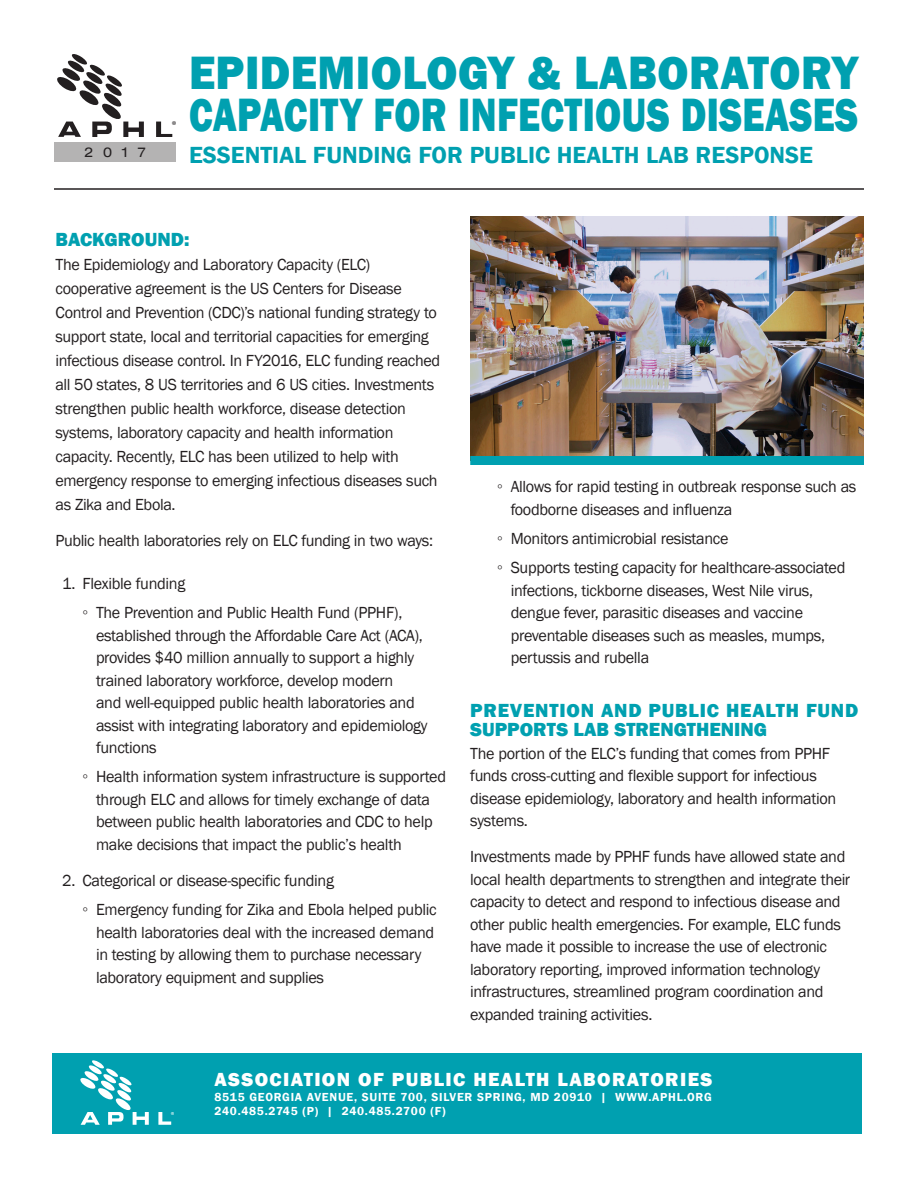
<style>
.page{position:relative;width:918px;height:1188px;background:#fff}
.page>*{position:absolute;margin:0;border:0;box-sizing:border-box;transform-origin:0 0}
.Hill_Day-Title{font:800 48.15px/42px "Franklin Gothic";letter-spacing:.01em;color:#00a0b0;scale:.93 1}
.Hill_Day-Subtitle{font:600 24px "Franklin Gothic";color:#00a0b0}
.Hill_Day-Header{font:800 19.5px/19.5px "Franklin Gothic";letter-spacing:.04em;color:#00a0b0}
.Hill_Day-Bottom_bar{font:800 19.5px "Franklin Gothic";letter-spacing:.07em;color:#fff}
.Hill_Day-Header-2{font:800 19.5px "Franklin Gothic";color:#00a0b0}
.Hill_Day-Body{font:16.5px/22.5px "Franklin Gothic";letter-spacing:-.02em;color:#231f20}
.Hill_Day-Logo_Date{font:expanded 13.5px "Helvetica Neue LT Std";color:#231f20}
.Hill_Day-BottomBar_a{font:600 12px "Franklin Gothic";letter-spacing:.06em;color:#fff}
.t1{font:11.4px "Myriad Pro";color:#231f20}
.t2{font:8.7px "Myriad Pro";color:#fff}
</style>
<div class="page">
<hr style="left:54px;top:188px;width:810px;height:2px;background:#231f20">
<img style="left:470px;top:216px;width:394px;height:240px">
<div style="left:470px;top:456px;width:394px;height:9px;background:#00a0b0"></div>
<div style="left:52px;top:1053px;width:810px;height:81px;background:#00a0b0"></div>
<svg style="left:158px;top:1112px;width:13px;height:13px"></svg>
<svg style="left:80px;top:1060px;width:69px;height:65px"></svg>
<div style="left:54px;top:143px;width:122px;height:19px;background:#b4b3b3"></div>
<svg style="left:156px;top:122px;width:16px;height:15px"></svg>
<svg style="left:57px;top:54px;width:87px;height:83px"></svg>
<p class="Hill_Day-Logo_Date" style="left:84px;top:144px;width:63px">2 0 1 7</p>
<p class="t1" style="left:172px;top:118px;width:6px">®</p>
<p class="Hill_Day-Title" style="left:189px;top:51px;width:721px">EPIDEMIOLOGY &amp; LABORATORY<br>CAPACITY FOR INFECTIOUS DISEASES</p>
<p class="Hill_Day-Subtitle" style="left:189px;top:140px;width:626px">ESSENTIAL FUNDING FOR PUBLIC HEALTH LAB RESPONSE</p>
<p class="Hill_Day-Header-2" style="left:56px;top:227px;width:135px">BACKGROUND:</p>
<p class="Hill_Day-Body" style="left:56px;top:253px;width:386px;line-height:24px">The Epidemiology and Laboratory Capacity (ELC) cooperative agreement is the US Centers for Disease Control and Prevention (CDC)’s national funding strategy to support state, local and territorial capacities for emerging infectious disease control. In FY2016, ELC funding reached all 50 states, 8 US territories and 6 US cities. Investments strengthen public health workforce, disease detection systems, laboratory capacity and health information capacity. Recently, ELC has been utilized to help with emergency response to emerging infectious diseases such as Zika and Ebola.</p>
<p class="Hill_Day-Body" style="left:56px;top:530px;width:379px">Public health laboratories rely on ELC funding in two ways:</p>
<p class="Hill_Day-Body" style="left:62px;top:572px;width:125px">1. Flexible funding</p>
<p class="Hill_Day-Body" style="left:96px;top:602px;width:333px;text-indent:-14px">◦ The Prevention and Public Health Fund (PPHF), established through the Affordable Care Act (ACA), provides $40 million annually to support a highly trained laboratory workforce, develop modern<br>and well-equipped public health laboratories and assist with integrating laboratory and epidemiology functions</p>
<p class="Hill_Day-Body" style="left:96px;top:766px;width:352px;text-indent:-14px">◦ Health information system infrastructure is supported through ELC and allows for timely exchange of data between public health laboratories and CDC to help make decisions that impact the public’s health</p>
<p class="Hill_Day-Body" style="left:62px;top:869px;width:273px">2. Categorical or disease-specific funding</p>
<p class="Hill_Day-Body" style="left:96px;top:899px;width:342px;text-indent:-14px">◦ Emergency funding for Zika and Ebola helped public health laboratories deal with the increased demand in testing by allowing them to purchase necessary laboratory equipment and supplies</p>
<p class="Hill_Day-Body" style="left:511px;top:476px;width:347px;text-indent:-14px">◦ Allows for rapid testing in outbreak response such as foodborne diseases and influenza</p>
<p class="Hill_Day-Body" style="left:497px;top:528px;width:233px">◦ Monitors antimicrobial resistance</p>
<p class="Hill_Day-Body" style="left:511px;top:557px;width:336px;text-indent:-14px">◦ Supports testing capacity for healthcare-associated infections, tickborne diseases, West Nile virus, dengue fever, parasitic diseases and vaccine preventable diseases such as measles, mumps, pertussis and rubella</p>
<p class="Hill_Day-Header" style="left:470px;top:700px;width:390px">PREVENTION AND PUBLIC HEALTH FUND<br>SUPPORTS LAB STRENGTHENING</p>
<p class="Hill_Day-Body" style="left:470px;top:742px;width:367px">The portion of the ELC’s funding that comes from PPHF funds cross-cutting and flexible support for infectious disease epidemiology, laboratory and health information systems.</p>
<p class="Hill_Day-Body" style="left:470px;top:846px;width:381px">Investments made by PPHF funds have allowed state and local health departments to strengthen and integrate their capacity to detect and respond to infectious disease and other public health emergencies. For example, ELC funds have made it possible to increase the use of electronic laboratory reporting, improved information technology infrastructures, streamlined program coordination and expanded training activities.</p>
<p class="t2" style="left:171px;top:1109px;width:5px">®</p>
<p class="Hill_Day-Bottom_bar" style="left:214px;top:1066px;width:499px">ASSOCIATION OF PUBLIC HEALTH LABORATORIES</p>
<p class="Hill_Day-BottomBar_a" style="left:214px;top:1090px;width:499px">8515 GEORGIA AVENUE, SUITE 700, SILVER SPRING, MD 20910 | WWW.APHL.ORG</p>
<p class="Hill_Day-BottomBar_a" style="left:214px;top:1103px;width:233px">240.485.2745 (P) | 240.485.2700 (F)</p>
</div>
